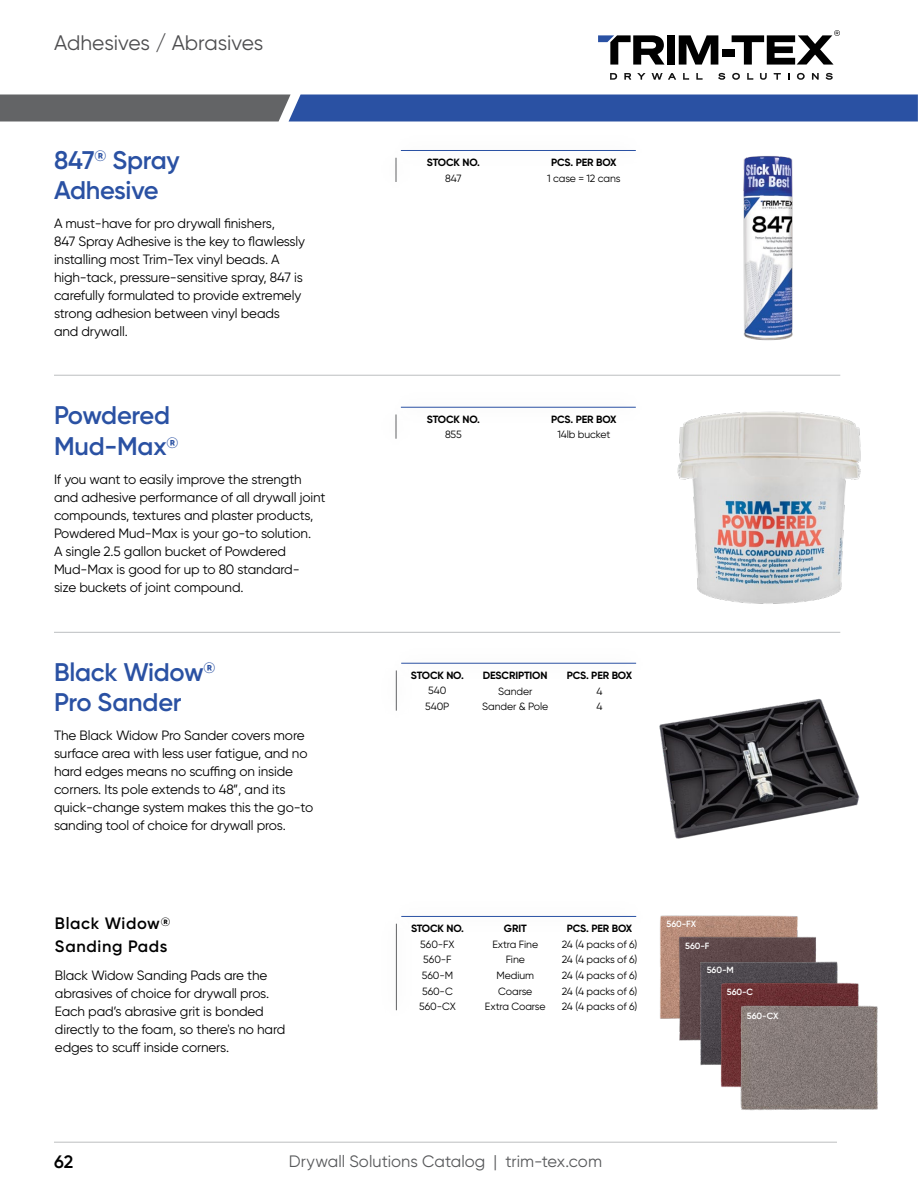
<style>
.page{position:relative;width:918px;height:1188px;background:#fff}
.page>*{position:absolute;margin:0;border:0;box-sizing:border-box;transform-origin:0 0}
.t1{font:600 25.5px/30.6px "Gilroy";letter-spacing:-.01em;color:#2a51a3}
.t2{font:21px "Gilroy";letter-spacing:-.005em;color:#4d4d4f}
.t3{font:600 18px "Gilroy";color:#000}
.t4{font:16.5px "Gilroy";letter-spacing:.005em;color:#58595b}
.t5{font:600 16.5px/22.5px "Gilroy";letter-spacing:.04em;color:#000}
.t6{font:13.5px/18px "Gilroy";letter-spacing:-.01em;color:#000}
.t7{font:10.5px/15.6px "Gilroy";letter-spacing:-.01em;color:#000;text-align:center}
.t8{font:700 10.5px "Gilroy";letter-spacing:-.01em;color:#000}
.t9{font:600 9px "Gilroy";letter-spacing:-.01em;color:#fff}
</style>
<div class="page">
<hr style="left:54px;top:1142px;width:783px;height:1px;background:#bcbec0">
<svg style="left:0;top:94px;width:918px;height:28px;background:#445e94"></svg>
<div style="left:667px;top:35px;width:8px;height:30px;background:#000"></div>
<svg style="left:679px;top:35px;width:39px;height:30px"></svg>
<div style="left:722px;top:49px;width:13px;height:7px;background:#000"></div>
<svg style="left:610px;top:73px;width:7px;height:7px"></svg>
<svg style="left:624px;top:73px;width:7px;height:7px"></svg>
<svg style="left:637px;top:73px;width:8px;height:7px"></svg>
<svg style="left:652px;top:73px;width:24px;height:7px"></svg>
<svg style="left:683px;top:73px;width:6px;height:7px"></svg>
<svg style="left:696px;top:73px;width:6px;height:7px"></svg>
<svg style="left:718px;top:73px;width:7px;height:7px"></svg>
<svg style="left:732px;top:73px;width:8px;height:7px"></svg>
<svg style="left:747px;top:73px;width:6px;height:7px"></svg>
<svg style="left:760px;top:73px;width:7px;height:7px"></svg>
<svg style="left:774px;top:73px;width:7px;height:7px"></svg>
<svg style="left:788px;top:73px;width:2px;height:7px"></svg>
<svg style="left:797px;top:73px;width:8px;height:7px"></svg>
<svg style="left:812px;top:73px;width:7px;height:7px"></svg>
<svg style="left:826px;top:73px;width:7px;height:7px"></svg>
<svg style="left:732px;top:30px;width:108px;height:35px"></svg>
<svg style="left:598px;top:35px;width:67px;height:30px"></svg>
<img style="left:659px;top:699px;width:201px;height:140px">
<hr style="left:54px;top:375px;width:786px;height:1px;background:#bcbec0">
<img style="left:743px;top:156px;width:50px;height:185px">
<hr style="left:401px;top:150px;width:235px;height:1px;background:#2a51a3">
<div style="left:377px;top:144px;width:38px;height:51px;background:#fefefe"></div>
<svg style="left:396px;top:158px;width:1px;height:24px"></svg>
<hr style="left:401px;top:663px;width:235px;height:1px;background:#2a51a3">
<div style="left:377px;top:657px;width:38px;height:67px;background:#fefefe"></div>
<hr style="left:396px;top:670px;width:1px;height:41px;background:#616264">
<hr style="left:401px;top:916px;width:235px;height:1px;background:#2a51a3">
<div style="left:378px;top:910px;width:37px;height:114px;background:#fefefe"></div>
<hr style="left:396px;top:924px;width:1px;height:86px;background:#616264">
<img style="left:660px;top:915px;width:156px;height:104px">
<img style="left:677px;top:939px;width:139px;height:102px">
<img style="left:698px;top:961px;width:161px;height:105px">
<img style="left:717px;top:984px;width:161px;height:127px">
<img style="left:677px;top:411px;width:184px;height:193px">
<hr style="left:54px;top:632px;width:786px;height:1px;background:#bcbec0">
<hr style="left:401px;top:407px;width:235px;height:1px;background:#2a51a3">
<div style="left:377px;top:401px;width:38px;height:51px;background:#fefefe"></div>
<svg style="left:396px;top:414px;width:1px;height:25px"></svg>
<h2 class="t2" style="left:54px;top:30px;width:211px">Adhesives / Abrasives</h2>
<h1 class="t1" style="left:54px;top:144px;width:127px">847<sup>®</sup> Spray<br>Adhesive</h1>
<p class="t6" style="left:54px;top:214px;width:252px">A must-have for pro drywall finishers,<br>847 Spray Adhesive is the key to flawlessly installing most Trim-Tex vinyl beads. A high-tack, pressure-sensitive spray, 847 is carefully formulated to provide extremely strong adhesion between vinyl beads and drywall.</p>
<h1 class="t1" style="left:54px;top:400px;width:126px">Powdered<br>Mud-Max<sup>®</sup></h1>
<p class="t6" style="left:54px;top:470px;width:273px">If you want to easily improve the strength and adhesive performance of all drywall joint compounds, textures and plaster products, Powdered Mud-Max is your go-to solution.<br>A single 2.5 gallon bucket of Powdered Mud-Max is good for up to 80 standard-<br>size buckets of joint compound.</p>
<h1 class="t1" style="left:54px;top:656px;width:163px">Black Widow<sup>®<br></sup>Pro Sander</h1>
<p class="t6" style="left:54px;top:726px;width:261px">The Black Widow Pro Sander covers more surface area with less user fatigue, and no hard edges means no scuffing on inside corners. Its pole extends to 48”, and its quick-change system makes this the go-to sanding tool of choice for drywall pros.</p>
<p class="t5" style="left:55px;top:912px;width:117px">Black Widow<sup>®<br></sup>Sanding Pads</p>
<p class="t6" style="left:55px;top:966px;width:232px">Black Widow Sanding Pads are the abrasives of choice for drywall pros.<br>Each pad’s abrasive grit is bonded directly to the foam, so there's no hard edges to scuff inside corners.</p>
<p class="t8" style="left:427px;top:156px;width:54px">STOCK NO.</p>
<p class="t7" style="left:445px;top:170px;width:18px">847</p>
<p class="t8" style="left:551px;top:156px;width:67px">PCS. PER BOX</p>
<p class="t7" style="left:547px;top:170px;width:75px">1 case = 12 cans</p>
<p class="t8" style="left:427px;top:413px;width:54px">STOCK NO.</p>
<p class="t7" style="left:445px;top:427px;width:18px">855</p>
<p class="t8" style="left:551px;top:413px;width:67px">PCS. PER BOX</p>
<p class="t7" style="left:557px;top:427px;width:54px">14lb bucket</p>
<p class="t8" style="left:411px;top:669px;width:54px">STOCK NO.</p>
<p class="t7" style="left:425px;top:683px;width:26px;text-align:left">540<br>540P</p>
<p class="t8" style="left:483px;top:669px;width:66px">DESCRIPTION</p>
<p class="t7" style="left:482px;top:683px;width:68px">Sander<br>Sander &amp; Pole</p>
<p class="t8" style="left:567px;top:669px;width:67px">PCS. PER BOX</p>
<p class="t7" style="left:596px;top:683px;width:8px;text-align:left">4<br>4</p>
<p class="t8" style="left:411px;top:922px;width:54px">STOCK NO.</p>
<p class="t7" style="left:419px;top:936px;width:38px">560-FX<br>560-F<br>560-M<br>560-C<br>560-CX</p>
<p class="t8" style="left:504px;top:922px;width:24px">GRIT</p>
<p class="t7" style="left:485px;top:936px;width:62px">Extra Fine<br>Fine<br>Medium<br>Coarse<br>Extra Coarse</p>
<p class="t8" style="left:567px;top:922px;width:67px">PCS. PER BOX</p>
<p class="t7" style="left:562px;top:936px;width:77px;text-align:justify">24 (4 packs of 6)<br>24 (4 packs of 6)<br>24 (4 packs of 6)<br>24 (4 packs of 6)<br>24 (4 packs of 6)</p>
<p class="t9" style="left:667px;top:918px;width:31px">560-FX</p>
<p class="t9" style="left:685px;top:941px;width:26px">560-F</p>
<p class="t9" style="left:707px;top:964px;width:29px">560-M</p>
<p class="t9" style="left:727px;top:986px;width:28px">560-C</p>
<p class="t9" style="left:747px;top:1010px;width:33px">560-CX</p>
<h3 class="t3" style="left:54px;top:1150px;width:21px">62</h3>
<p class="t4" style="left:289px;top:1151px;width:315px">Drywall Solutions Catalog | trim-tex.com</p>
</div>
